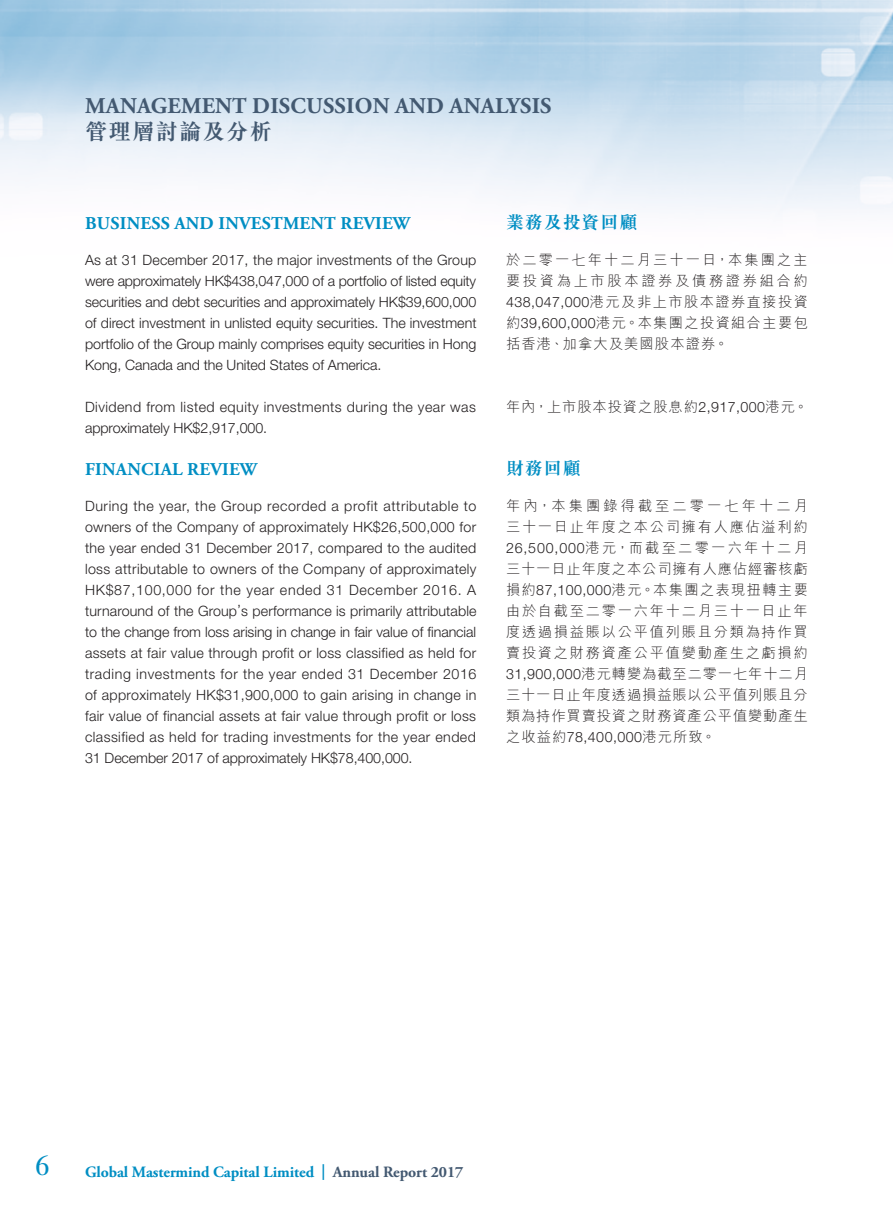
<style>
.page{position:relative;width:893px;height:1212px;background:#fff}
.page>*{position:absolute;margin:0;border:0;box-sizing:border-box;transform-origin:0 0}
.t1{font:700 27px "Electra LT Std";color:#008ec3}
.t2{font:700 22.5px "Adobe Garamond Pro";letter-spacing:.01em;color:#435971}
.t3{font:700 22.5px "M Sung HK";letter-spacing:.045em;color:#435971}
.Heading_1{font:700 18px "Adobe Garamond Pro";letter-spacing:.015em;color:#008ec3}
.C_Heading_1{font:700 18px "M Sung HK";letter-spacing:.05em;color:#008ec3}
.t4{font:700 15.75px "Adobe Garamond Pro";letter-spacing:-.005em;color:#008ec3}
.Body_Text{font:300 14.25px/21px "Helvetica Neue LT Std";letter-spacing:-.005em;color:#231f20;text-align:justify}
.C_Body_Text{font:300 14.25px/21px "M Hei HK";letter-spacing:.065em;color:#231f20;text-align:justify}
.Body_Text-2{font:300 14.25px/21px "Helvetica Neue LT Std";letter-spacing:.03em;color:#231f20}
.s1{font-family:"Helvetica Neue LT Std"}
.s2{color:#435971}
</style>
<div class="page">
<p class="t2" style="left:85px;top:92px;width:468px">MANAGEMENT DISCUSSION AND ANALYSIS</p>
<p class="t3" style="left:85px;top:120px;width:189px">管理層討論及分析</p>
<p class="Heading_1" style="left:85px;top:212px;width:328px">BUSINESS AND INVESTMENT REVIEW</p>
<p class="Body_Text" style="left:85px;top:249px;width:393px">As at 31 December 2017, the major investments of the Group were approximately HK$438,047,000 of a portfolio of listed equity securities and debt securities and approximately HK$39,600,000 of direct investment in unlisted equity securities. The investment portfolio of the Group mainly comprises equity securities in Hong Kong, Canada and the United States of America.</p>
<p class="Body_Text-2" style="left:85px;top:396px;width:392px">Dividend from listed equity investments during the year was approximately HK$2,917,000.</p>
<p class="Heading_1" style="left:85px;top:458px;width:175px">FINANCIAL REVIEW</p>
<p class="Body_Text" style="left:85px;top:495px;width:393px">During the year, the Group recorded a profit attributable to owners of the Company of approximately HK$26,500,000 for the year ended 31 December 2017, compared to the audited loss attributable to owners of the Company of approximately HK$87,100,000 for the year ended 31 December 2016. A turnaround of the Group’s performance is primarily attributable to the change from loss arising in change in fair value of financial assets at fair value through profit or loss classified as held for trading investments for the year ended 31 December 2016 of approximately HK$31,900,000 to gain arising in change in fair value of financial assets at fair value through profit or loss classified as held for trading investments for the year ended 31 December 2017 of approximately HK$78,400,000.</p>
<p class="C_Heading_1" style="left:506px;top:213px;width:133px">業務及投資回顧</p>
<p class="C_Body_Text" style="left:506px;top:249px;width:303px">於二零一七年十二月三十一日，本集團之主要投資為上市股本證券及債務證券組合約<span class="s1">438,047,000</span>港元及非上市股本證券直接投資約<span class="s1">39,600,000</span>港元。本集團之投資組合主要包括香港、加拿大及美國股本證券。</p>
<p class="C_Body_Text" style="left:506px;top:396px;width:303px">年內，上市股本投資之股息約<span class="s1">2,917,000</span>港元。</p>
<p class="C_Heading_1" style="left:506px;top:459px;width:76px">財務回顧</p>
<p class="C_Body_Text" style="left:506px;top:495px;width:303px">年內，本集團錄得截至二零一七年十二月三十一日止年度之本公司擁有人應佔溢利約<span class="s1">26,500,000</span>港元，而截至二零一六年十二月三十一日止年度之本公司擁有人應佔經審核虧損約<span class="s1">87,100,000</span>港元。本集團之表現扭轉主要由於自截至二零一六年十二月三十一日止年度透過損益賬以公平值列賬且分類為持作買賣投資之財務資產公平值變動產生之虧損約<span class="s1">31,900,000</span>港元轉變為截至二零一七年十二月三十一日止年度透過損益賬以公平值列賬且分類為持作買賣投資之財務資產公平值變動產生之收益約<span class="s1">78,400,000</span>港元所致。</p>
<p class="t1" style="left:36px;top:1149px;width:16px">6</p>
<p class="t4" style="left:85px;top:1163px;width:380px">Global Mastermind Capital Limited | <span class="s2">Annual Report 2017</span></p>
</div>
